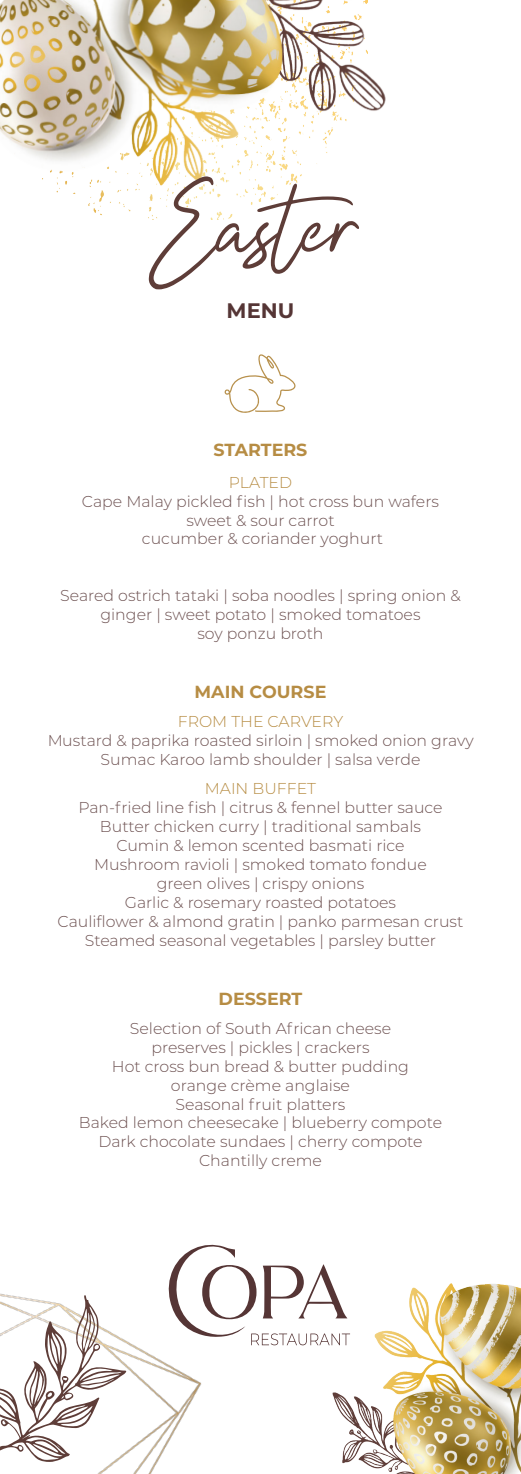
<style>
.page{position:relative;width:521px;height:1474px;background:#fff}
.page>*{position:absolute;margin:0;border:0;box-sizing:border-box;transform-origin:0 0}
.t1{font:161px "Silvertone";color:#5e3d38}
.t2{font:700 21px "Montserrat";color:#553535}
.t3{font:700 17.5px "Montserrat";color:#ab7a25}
.t4{font:300 15.75px/18.9px "Montserrat";color:#553535;text-align:center}
.t5{font:300 15.75px "Montserrat";color:#ab7a25}
</style>
<div class="page">
<img style="left:0;top:1293px;width:201px;height:180px">
<svg style="left:168px;top:1244px;width:158px;height:101px"></svg>
<img style="left:0;top:0;width:386px;height:193px">
<svg style="left:0;top:1294px;width:127px;height:167px"></svg>
<img style="left:321px;top:1270px;width:200px;height:203px">
<svg style="left:224px;top:354px;width:72px;height:59px"></svg>
<p class="t1" style="left:152px;top:166px;width:210px">Easter</p>
<p class="t2" style="left:227px;top:295px;width:69px">MENU</p>
<p class="t3" style="left:213px;top:437px;width:95px">STARTERS</p>
<p class="t5" style="left:229px;top:471px;width:65px">PLATED</p>
<p class="t4" style="left:82px;top:491px;width:358px">Cape Malay pickled fish | hot cross bun wafers sweet &amp; sour carrot<br>cucumber &amp; coriander yoghurt</p>
<p class="t4" style="left:60px;top:585px;width:402px">Seared ostrich tataki | soba noodles | spring onion &amp; ginger | sweet potato | smoked tomatoes<br>soy ponzu broth</p>
<p class="t3" style="left:195px;top:679px;width:133px">MAIN COURSE</p>
<p class="t5" style="left:178px;top:711px;width:167px">FROM THE CARVERY</p>
<p class="t4" style="left:47px;top:730px;width:428px">Mustard &amp; paprika roasted sirloin | smoked onion gravy<br>Sumac Karoo lamb shoulder | salsa verde</p>
<p class="t5" style="left:205px;top:778px;width:113px">MAIN BUFFET</p>
<p class="t4" style="left:58px;top:797px;width:407px">Pan-fried line fish | citrus &amp; fennel butter sauce Butter chicken curry | traditional sambals<br>Cumin &amp; lemon scented basmati rice<br>Mushroom ravioli | smoked tomato fondue<br>green olives | crispy onions<br>Garlic &amp; rosemary roasted potatoes<br>Cauliflower &amp; almond gratin | panko parmesan crust Steamed seasonal vegetables | parsley butter</p>
<p class="t3" style="left:219px;top:985px;width:85px">DESSERT</p>
<p class="t4" style="left:79px;top:1018px;width:365px">Selection of South African cheese<br>preserves | pickles | crackers<br>Hot cross bun bread &amp; butter pudding<br>orange crème anglaise<br>Seasonal fruit platters<br>Baked lemon cheesecake | blueberry compote<br>Dark chocolate sundaes | cherry compote<br>Chantilly creme</p>
</div>
